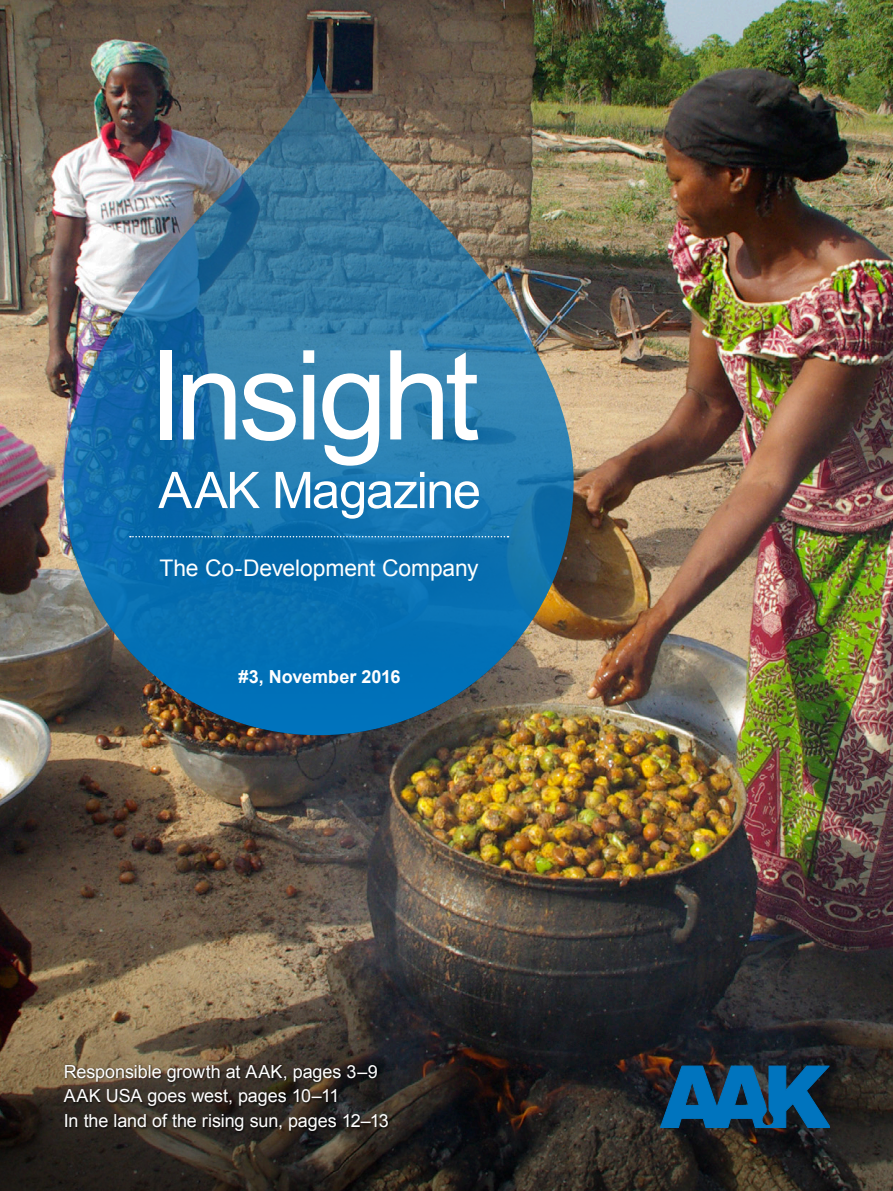
<style>
.page{position:relative;width:893px;height:1191px;background:#fff}
.page>*{position:absolute;margin:0;border:0;box-sizing:border-box;transform-origin:0 0}
.t1{font:124.5px "Arial";letter-spacing:-.045em;color:#fff}
.t2{font:50.55px "Arial";letter-spacing:-.03em;color:#fff}
.t3{font:22.8px "Arial";letter-spacing:-.005em;color:#fff}
.t4{font:18px "Arial";letter-spacing:-.005em;color:#fff}
.t5{font:700 18px "Arial";color:#fff}
</style>
<div class="page">
<img style="left:0;top:0;width:893px;height:927px">
<img style="left:64px;top:64px;width:510px;height:671px">
<svg style="left:130px;top:536px;width:378px;height:1px"></svg>
<svg style="left:0;top:927px;width:893px;height:264px;background:#3d362e"></svg>
<div style="left:63px;top:1064px;width:328px;height:69px;background:#000;opacity:.75"></div>
<svg style="left:660px;top:1065px;width:169px;height:62px;background:#0b5586"></svg>
<p class="t1" style="left:148px;top:314px;width:332px">Insight</p>
<p class="t2" style="left:158px;top:457px;width:324px">AAK Magazine</p>
<p class="t3" style="left:159px;top:553px;width:321px">The Co-Development Company</p>
<p class="t5" style="left:239px;top:665px;width:163px">#3, November 2016</p>
<p class="t4" style="left:64px;top:1059px;width:316px">Responsible growth at AAK, pages 3–9</p>
<p class="t4" style="left:64px;top:1084px;width:277px">AAK USA goes west, pages 10–11</p>
<p class="t4" style="left:64px;top:1109px;width:327px">In the land of the rising sun, pages 12–13</p>
</div>
